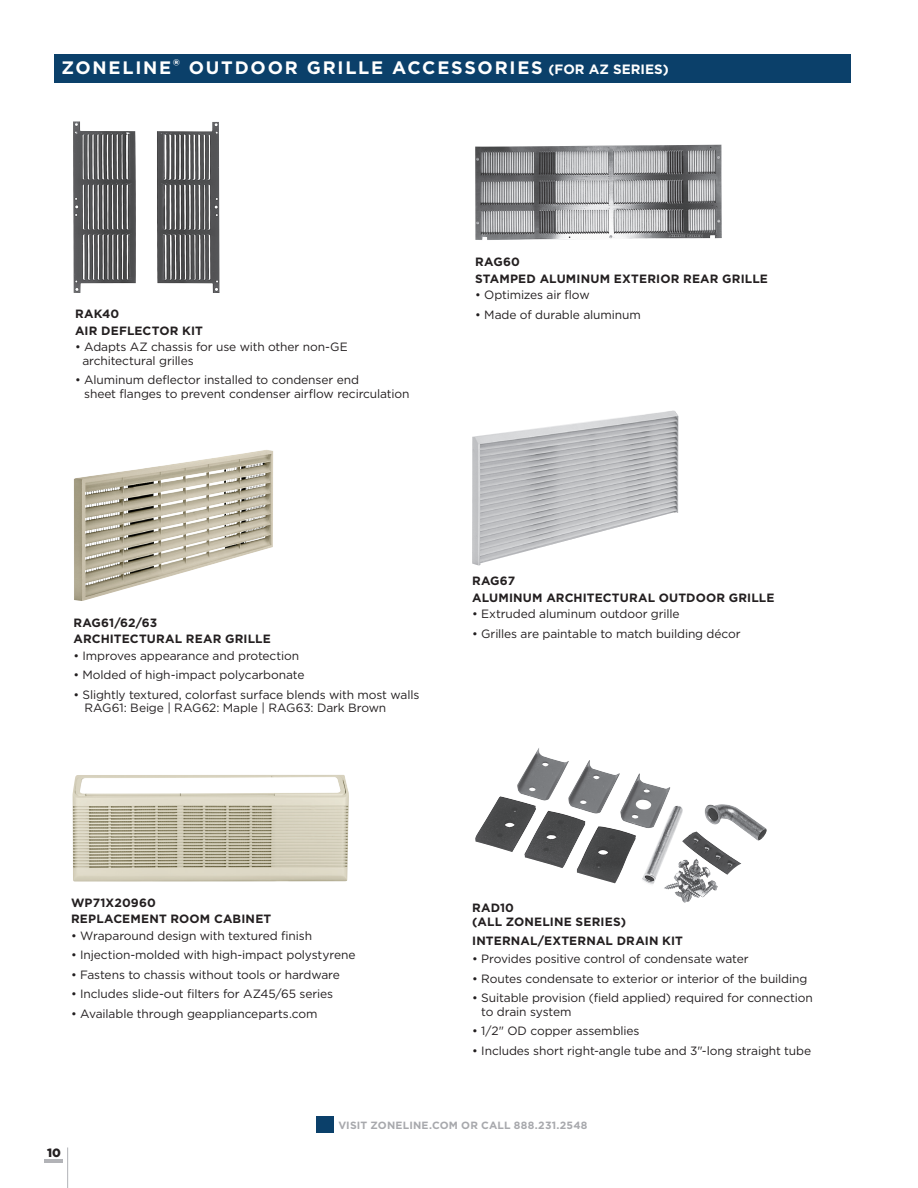
<style>
.page{position:relative;width:918px;height:1188px;background:#fff}
.page>*{position:absolute;margin:0;border:0;box-sizing:border-box;transform-origin:0 0}
.t1{font:700 18px "Gotham";letter-spacing:.1em;color:#fff}
.t2{font:12px/13.5px "Gotham";letter-spacing:-.01em;color:#231f20}
.t3{font:700 12px/16.5px "Gotham";letter-spacing:.01em;color:#231f20}
.t4{font:900 12px "Gotham";color:#231f20}
.t5{font:700 10.5px "Gotham";letter-spacing:.015em;color:#a8a9ad}
.s1{font-size:13.5px}
</style>
<div class="page">
<img style="left:475px;top:748px;width:292px;height:150px">
<img style="left:472px;top:410px;width:207px;height:156px">
<img style="left:74px;top:450px;width:199px;height:151px">
<img style="left:475px;top:145px;width:247px;height:95px">
<img style="left:73px;top:122px;width:146px;height:171px">
<img style="left:73px;top:775px;width:276px;height:107px">
<hr style="left:67px;top:1148px;width:1px;height:40px;background:#b2b3b7">
<hr style="left:45px;top:1159px;width:18px;height:4px;background:#b2b3b7">
<div style="left:54px;top:54px;width:796px;height:28px;background:#0b406a"></div>
<div style="left:316px;top:1117px;width:18px;height:16px;background:#0b406a"></div>
<h1 class="t1" style="left:62px;top:55px;width:609px">ZONELINE® OUTDOOR GRILLE ACCESSORIES <span class="s1">(FOR AZ SERIES)</span></h1>
<p class="t3" style="left:475px;top:253px;width:294px">RAG60<br>STAMPED ALUMINUM EXTERIOR REAR GRILLE</p>
<p class="t2" style="left:475px;top:288px;width:116px">• Optimizes air flow</p>
<p class="t3" style="left:75px;top:306px;width:46px">RAK40</p>
<p class="t2" style="left:475px;top:307px;width:167px">• Made of durable aluminum</p>
<p class="t3" style="left:75px;top:322px;width:129px">AIR DEFLECTOR KIT</p>
<p class="t2" style="left:82px;top:340px;width:267px;text-indent:-7px">• Adapts AZ chassis for use with other non-GE architectural grilles</p>
<p class="t2" style="left:84px;top:373px;width:327px;text-indent:-9px">• Aluminum deflector installed to condenser end<br>sheet flanges to prevent condenser airflow recirculation</p>
<p class="t3" style="left:73px;top:614px;width:199px">RAG61/62/63<br>ARCHITECTURAL REAR GRILLE</p>
<p class="t2" style="left:73px;top:648px;width:227px">• Improves appearance and protection</p>
<p class="t2" style="left:73px;top:668px;width:233px">• Molded of high-impact polycarbonate</p>
<p class="t2" style="left:84px;top:687px;width:336px;text-indent:-11px">• Slightly textured, colorfast surface blends with most walls<br>RAG61: Beige | RAG62: Maple | RAG63: Dark Brown</p>
<p class="t3" style="left:472px;top:573px;width:304px">RAG67<br>ALUMINUM ARCHITECTURAL OUTDOOR GRILLE</p>
<p class="t2" style="left:472px;top:607px;width:209px">• Extruded aluminum outdoor grille</p>
<p class="t2" style="left:472px;top:627px;width:270px">• Grilles are paintable to match building décor</p>
<p class="t3" style="left:71px;top:894px;width:202px">WP71X20960<br>REPLACEMENT ROOM CABINET</p>
<p class="t2" style="left:71px;top:928px;width:243px">• Wraparound design with textured finish</p>
<p class="t2" style="left:71px;top:948px;width:286px">• Injection-molded with high-impact polystyrene</p>
<p class="t2" style="left:71px;top:967px;width:270px">• Fastens to chassis without tools or hardware</p>
<p class="t2" style="left:71px;top:987px;width:263px">• Includes slide-out filters for AZ45/65 series</p>
<p class="t2" style="left:71px;top:1006px;width:248px">• Available through geapplianceparts.com</p>
<p class="t3" style="left:472px;top:901px;width:155px;line-height:13.5px">RAD10<br>(ALL ZONELINE SERIES)</p>
<p class="t3" style="left:472px;top:933px;width:212px">INTERNAL/EXTERNAL DRAIN KIT</p>
<p class="t2" style="left:472px;top:952px;width:278px">• Provides positive control of condensate water</p>
<p class="t2" style="left:472px;top:972px;width:337px">• Routes condensate to exterior or interior of the building</p>
<p class="t2" style="left:481px;top:991px;width:333px;text-indent:-9px">• Suitable provision (field applied) required for connection to drain system</p>
<p class="t2" style="left:472px;top:1024px;width:169px">• 1/2" OD copper assemblies</p>
<p class="t2" style="left:472px;top:1044px;width:341px">• Includes short right-angle tube and 3"-long straight tube</p>
<p class="t4" style="left:47px;top:1144px;width:15px">10</p>
<p class="t5" style="left:338px;top:1118px;width:251px">VISIT ZONELINE.COM OR CALL 888.231.2548</p>
</div>
